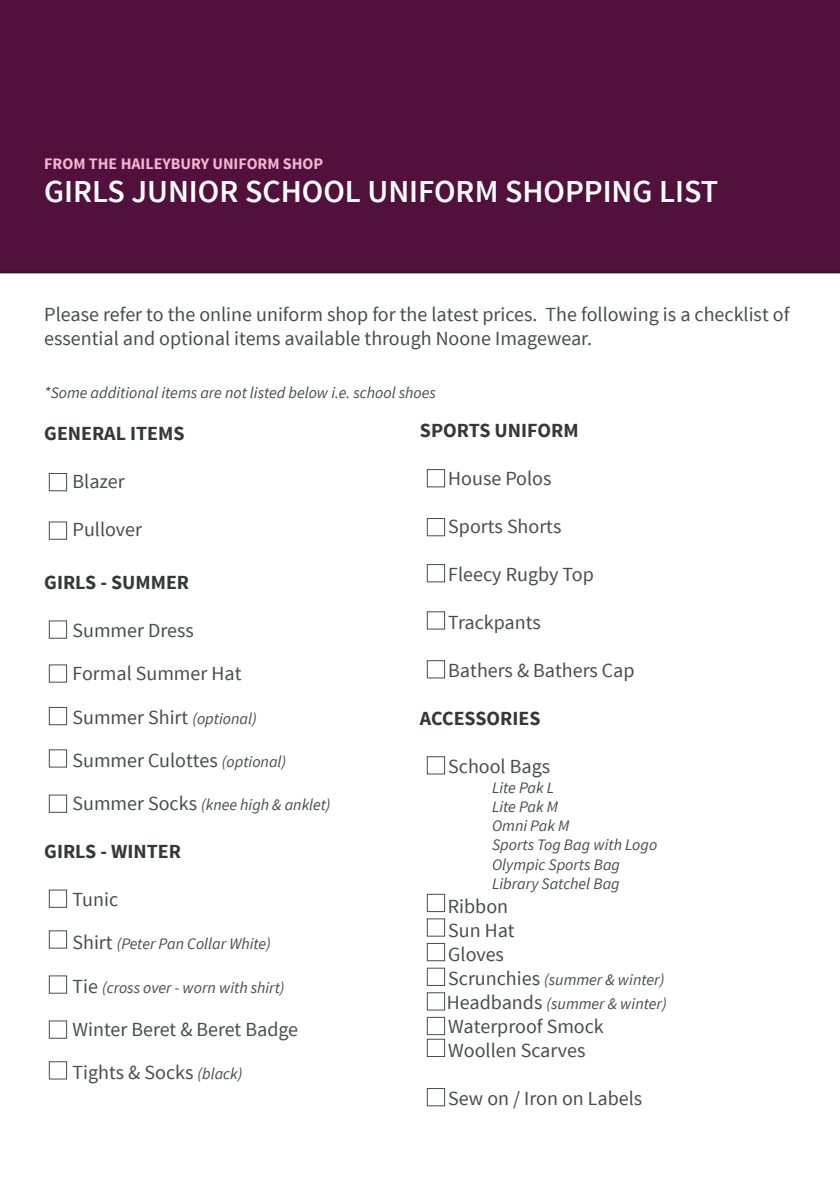
<style>
.page{position:relative;width:840px;height:1191px;background:#fff}
.page>*{position:absolute;margin:0;border:0;box-sizing:border-box;transform-origin:0 0}
.t1{font:600 32px "Source Sans Pro";color:#fff}
.t2{font:20px/24px "Source Sans Pro";color:#494c4d}
.t3{font:700 20px "Source Sans Pro";color:#35383a}
.t4{font:italic 16px "Source Sans Pro";color:#494c4d}
.t5{font:700 16px "Source Sans Pro";color:#f6b5d2}
.s1{font-style:italic;font-size:16px}
.s2{font-style:normal;font-size:20px}
</style>
<div class="page">
<div style="left:0;top:0;width:839px;height:273px;background:#52103c"></div>
<div style="left:49px;top:975px;width:18px;height:18px;border:1px solid #494c4d"></div>
<div style="left:49px;top:749px;width:18px;height:18px;border:1px solid #494c4d"></div>
<div style="left:49px;top:707px;width:18px;height:18px;border:1px solid #494c4d"></div>
<div style="left:49px;top:889px;width:18px;height:19px;border:1px solid #494c4d"></div>
<div style="left:49px;top:930px;width:18px;height:18px;border:1px solid #494c4d"></div>
<div style="left:49px;top:473px;width:18px;height:18px;border:1px solid #494c4d"></div>
<div style="left:49px;top:521px;width:18px;height:19px;border:1px solid #494c4d"></div>
<div style="left:49px;top:620px;width:18px;height:18px;border:1px solid #494c4d"></div>
<div style="left:49px;top:664px;width:18px;height:18px;border:1px solid #494c4d"></div>
<div style="left:49px;top:794px;width:18px;height:19px;border:1px solid #494c4d"></div>
<div style="left:49px;top:1020px;width:18px;height:18px;border:1px solid #494c4d"></div>
<div style="left:49px;top:1061px;width:18px;height:18px;border:1px solid #494c4d"></div>
<div style="left:426px;top:469px;width:19px;height:18px;border:1px solid #494c4d"></div>
<div style="left:426px;top:518px;width:19px;height:18px;border:1px solid #494c4d"></div>
<div style="left:426px;top:564px;width:19px;height:18px;border:1px solid #494c4d"></div>
<div style="left:426px;top:611px;width:19px;height:18px;border:1px solid #494c4d"></div>
<div style="left:426px;top:660px;width:19px;height:18px;border:1px solid #494c4d"></div>
<div style="left:426px;top:756px;width:19px;height:18px;border:1px solid #494c4d"></div>
<div style="left:426px;top:893px;width:19px;height:19px;border:1px solid #494c4d"></div>
<div style="left:426px;top:992px;width:19px;height:18px;border:1px solid #494c4d"></div>
<div style="left:426px;top:918px;width:19px;height:18px;border:1px solid #494c4d"></div>
<div style="left:426px;top:943px;width:19px;height:18px;border:1px solid #494c4d"></div>
<div style="left:426px;top:967px;width:19px;height:19px;border:1px solid #494c4d"></div>
<div style="left:426px;top:1016px;width:19px;height:19px;border:1px solid #494c4d"></div>
<div style="left:426px;top:1038px;width:19px;height:19px;border:1px solid #494c4d"></div>
<div style="left:426px;top:1088px;width:19px;height:18px;border:1px solid #494c4d"></div>
<p class="t5" style="left:44px;top:153px;width:280px">FROM THE HAILEYBURY UNIFORM SHOP</p>
<p class="t1" style="left:44px;top:171px;width:675px">GIRLS JUNIOR SCHOOL UNIFORM SHOPPING LIST</p>
<p class="t2" style="left:44px;top:303px;width:746px">Please refer to the online uniform shop for the latest prices. The following is a checklist of essential and optional items available through Noone Imagewear.</p>
<p class="t4" style="left:44px;top:383px;width:393px">*Some additional items are not listed below i.e. school shoes</p>
<p class="t3" style="left:44px;top:421px;width:142px">GENERAL ITEMS</p>
<p class="t2" style="left:73px;top:470px;width:54px">Blazer</p>
<p class="t2" style="left:73px;top:518px;width:71px">Pullover</p>
<p class="t3" style="left:44px;top:570px;width:146px">GIRLS - SUMMER</p>
<p class="t2" style="left:73px;top:619px;width:123px">Summer Dress</p>
<p class="t2" style="left:73px;top:662px;width:170px">Formal Summer Hat</p>
<p class="t2" style="left:73px;top:705px;width:185px">Summer Shirt <span class="s1">(optional)</span></p>
<p class="t2" style="left:73px;top:748px;width:215px">Summer Culottes <span class="s1">(optional)</span></p>
<p class="t4" style="left:73px;top:795px;width:259px"><span class="s2">Summer Socks</span> (knee high &amp; anklet)</p>
<p class="t3" style="left:44px;top:838px;width:138px">GIRLS - WINTER</p>
<p class="t2" style="left:73px;top:888px;width:47px">Tunic</p>
<p class="t4" style="left:73px;top:934px;width:200px"><span class="s2">Shirt</span> (Peter Pan Collar White)</p>
<p class="t4" style="left:73px;top:977px;width:213px"><span class="s2">Tie</span> (cross over - worn with shirt)</p>
<p class="t2" style="left:73px;top:1017px;width:227px">Winter Beret &amp; Beret Badge</p>
<p class="t2" style="left:73px;top:1060px;width:171px">Tights &amp; Socks <span class="s1">(black)</span></p>
<p class="t3" style="left:420px;top:418px;width:160px">SPORTS UNIFORM</p>
<p class="t2" style="left:448px;top:467px;width:105px">House Polos</p>
<p class="t2" style="left:448px;top:515px;width:115px">Sports Shorts</p>
<p class="t2" style="left:448px;top:563px;width:147px">Fleecy Rugby Top</p>
<p class="t2" style="left:448px;top:611px;width:94px">Trackpants</p>
<p class="t2" style="left:448px;top:659px;width:188px">Bathers &amp; Bathers Cap</p>
<p class="t3" style="left:420px;top:706px;width:122px">ACCESSORIES</p>
<p class="t2" style="left:448px;top:755px;width:103px">School Bags</p>
<p class="t4" style="left:492px;top:777px;width:64px">Lite Pak L</p>
<p class="t4" style="left:492px;top:796px;width:68px">Lite Pak M</p>
<p class="t4" style="left:492px;top:816px;width:79px">Omni Pak M</p>
<p class="t4" style="left:492px;top:835px;width:167px">Sports Tog Bag with Logo</p>
<p class="t4" style="left:492px;top:854px;width:129px">Olympic Sports Bag</p>
<p class="t4" style="left:492px;top:873px;width:129px">Library Satchel Bag</p>
<p class="t2" style="left:447px;top:894px;width:62px">Ribbon</p>
<p class="t2" style="left:448px;top:918px;width:68px">Sun Hat</p>
<p class="t2" style="left:448px;top:942px;width:57px">Gloves</p>
<p class="t4" style="left:448px;top:969px;width:217px"><span class="s2">Scrunchies</span> (summer &amp; winter)</p>
<p class="t4" style="left:446px;top:993px;width:221px"><span class="s2">Headbands</span> (summer &amp; winter)</p>
<p class="t2" style="left:448px;top:1014px;width:157px">Waterproof Smock</p>
<p class="t2" style="left:448px;top:1038px;width:139px">Woollen Scarves</p>
<p class="t2" style="left:448px;top:1086px;width:195px">Sew on / Iron on Labels</p>
</div>
